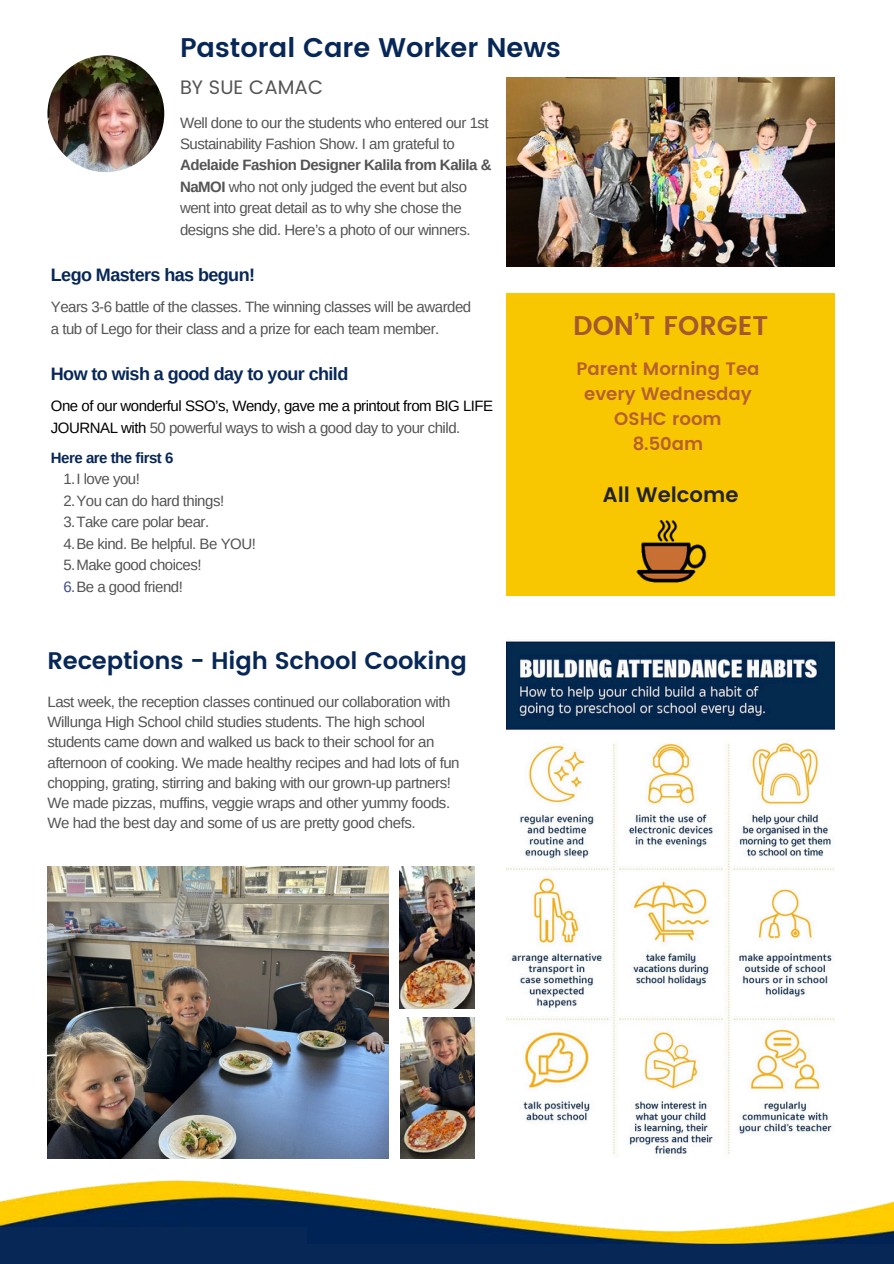
<style>
.page{position:relative;width:894px;height:1264px;background:#fff}
.page>*{position:absolute;margin:0;border:0;box-sizing:border-box;transform-origin:0 0}
.t1{font:600 27px "Poppins";color:#072757}
.t2{font:600 27px "Poppins";color:#a3582f}
.t3{font:600 24px "Poppins";letter-spacing:-.005em;color:#072757}
.t4{font:600 21px "Poppins";color:#232327}
.t5{font:19.5px "Poppins";color:#545454}
.t6{font:700 18px "Arimo";letter-spacing:-.03em;color:#072757}
.t7{font:600 18px/24.8px "Poppins";color:#b65f30;text-align:center}
.t8{font:15px/20.2px "Arimo";letter-spacing:-.03em;color:#545454}
.t9{font:15px "Arimo";letter-spacing:-.03em;color:#000}
.t10{font:700 15px "Arimo";letter-spacing:-.03em;color:#072757}
.s1{font-weight:700}
.s2{color:#000}
.s3{color:#404c8c}
</style>
<div class="page">
<img style="left:0;top:1158px;width:893px;height:86px">
<div style="left:0;top:1244px;width:893px;height:19px;background:#072757"></div>
<div style="left:0;top:1227px;width:306px;height:36px;background:#072757"></div>
<img style="left:400px;top:1017px;width:74px;height:141px">
<img style="left:399px;top:866px;width:75px;height:142px">
<img style="left:47px;top:866px;width:341px;height:292px">
<img style="left:47px;top:55px;width:117px;height:117px;border-radius:50%">
<img style="left:506px;top:78px;width:328px;height:189px">
<div style="left:506px;top:293px;width:328px;height:303px;background:#f8c702"></div>
<img style="left:636px;top:520px;width:70px;height:63px">
<img style="left:506px;top:641px;width:328px;height:515px">
<h3 class="t1" style="left:180px;top:32px;width:382px">Pastoral Care Worker News</h3>
<p class="t5" style="left:180px;top:76px;width:145px">BY SUE CAMAC</p>
<p class="t8" style="left:180px;top:112px;width:313px;line-height:21.3px">Well done to our the students who entered our 1st Sustainability Fashion Show. I am grateful to <span class="s1">Adelaide Fashion Designer Kalila from Kalila &amp; NaMOI</span> who not only judged the event but also went into great detail as to why she chose the designs she did. Here’s a photo of our winners.</p>
<p class="t6" style="left:51px;top:265px;width:206px">Lego Masters has begun!</p>
<p class="t8" style="left:51px;top:297px;width:422px">Years 3-6 battle of the classes. The winning classes will be awarded</p>
<p class="t8" style="left:51px;top:318px;width:390px">a tub of Lego for their class and a prize for each team member.</p>
<p class="t6" style="left:51px;top:364px;width:299px">How to wish a good day to your child</p>
<p class="t9" style="left:51px;top:397px;width:443px">One of our wonderful SSO’s, Wendy, gave me a printout from BIG LIFE</p>
<p class="t8" style="left:51px;top:417px;width:411px"><span class="s2">JOURNAL with</span> 50 powerful ways to wish a good day to your child.</p>
<p class="t10" style="left:51px;top:449px;width:124px">Here are the first 6</p>
<p class="t8" style="left:63px;top:469px;width:78px">1.I love you!</p>
<h1 class="t8" style="left:63px;top:490px;width:162px">2.You can do hard things!</h1>
<h6 class="t8" style="left:63px;top:512px;width:147px">3.Take care polar bear.</h6>
<h5 class="t8" style="left:63px;top:533px;width:194px">4.Be kind. Be helpful. Be YOU!</h5>
<p class="t8" style="left:63px;top:555px;width:140px">5.Make good choices!</p>
<p class="t8" style="left:63px;top:576px;width:121px"><span class="s3">6.</span>Be a good friend!</p>
<p class="t2" style="left:573px;top:310px;width:196px">DON’T FORGET</p>
<p class="t7" style="left:576px;top:357px;width:185px">Parent Morning Tea every Wednesday<br>OSHC room<br>8.50am</p>
<p class="t4" style="left:602px;top:483px;width:137px">All Welcome</p>
<h6 class="t3" style="left:47px;top:646px;width:421px">Receptions - High School Cooking</h6>
<p class="t8" style="left:47px;top:691px;width:413px">Last week, the reception classes continued our collaboration with Willunga High School child studies students. The high school students came down and walked us back to their school for an afternoon of cooking. We made healthy recipes and had lots of fun chopping, grating, stirring and baking with our grown-up partners!<br>We made pizzas, muffins, veggie wraps and other yummy foods.<br>We had the best day and some of us are pretty good chefs.</p>
</div>
